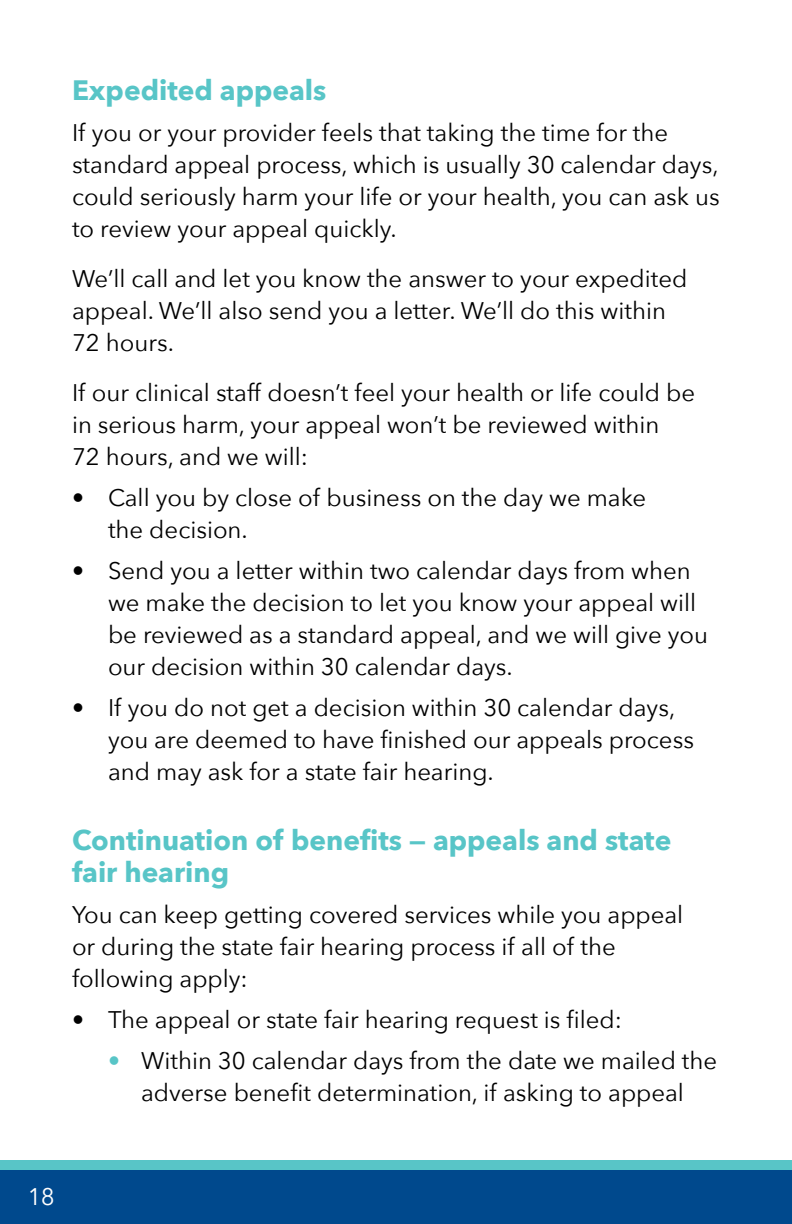
<style>
.page{position:relative;width:792px;height:1224px;background:#fff}
.page>*{position:absolute;margin:0;border:0;box-sizing:border-box;transform-origin:0 0}
.t1{font:700 28px/32px "Avenir Next";color:#58c5c7}
.t2{font:24px/32px "Avenir Next";color:#000}
.t3{font:24px "Avenir";color:#fff}
.s1{color:#58c5c7}
</style>
<div class="page">
<div style="left:0;top:1160px;width:792px;height:64px;background:#58c5c7"></div>
<div style="left:0;top:1170px;width:792px;height:54px;background:#00498d"></div>
<h3 class="t1" style="left:72px;top:74px;width:256px">Expedited appeals</h3>
<p class="t2" style="left:72px;top:116px;width:649px">If you or your provider feels that taking the time for the standard appeal process, which is usually 30 calendar days, could seriously harm your life or your health, you can ask us to review your appeal quickly.</p>
<p class="t2" style="left:72px;top:262px;width:617px">We’ll call and let you know the answer to your expedited appeal. We’ll also send you a letter. We’ll do this within<br>72 hours.</p>
<p class="t2" style="left:72px;top:376px;width:625px">If our clinical staff doesn’t feel your health or life could be in serious harm, your appeal won’t be reviewed within<br>72 hours, and we will:</p>
<p class="t2" style="left:108px;top:481px;width:540px;text-indent:-36px">• Call you by close of business on the day we make the decision.</p>
<p class="t2" style="left:108px;top:554px;width:602px;text-indent:-36px">• Send you a letter within two calendar days from when we make the decision to let you know your appeal will be reviewed as a standard appeal, and we will give you our decision within 30 calendar days.</p>
<p class="t2" style="left:108px;top:691px;width:588px;text-indent:-36px">• If you do not get a decision within 30 calendar days, you are deemed to have finished our appeals process and may ask for a state fair hearing.</p>
<h3 class="t1" style="left:72px;top:824px;width:601px">Continuation of benefits — appeals and state fair hearing</h3>
<p class="t2" style="left:72px;top:898px;width:613px">You can keep getting covered services while you appeal or during the state fair hearing process if all of the following apply:</p>
<p class="t2" style="left:72px;top:1003px;width:13px">•</p>
<p class="t2" style="left:108px;top:1003px;width:515px">The appeal or state fair hearing request is filed:</p>
<p class="t2" style="left:108px;top:1044px;width:611px;text-align:center"><span class="s1">•</span> Within 30 calendar days from the date we mailed the adverse benefit determination, if asking to appeal</p>
<p class="t3" style="left:28px;top:1182px;width:28px">18</p>
</div>
